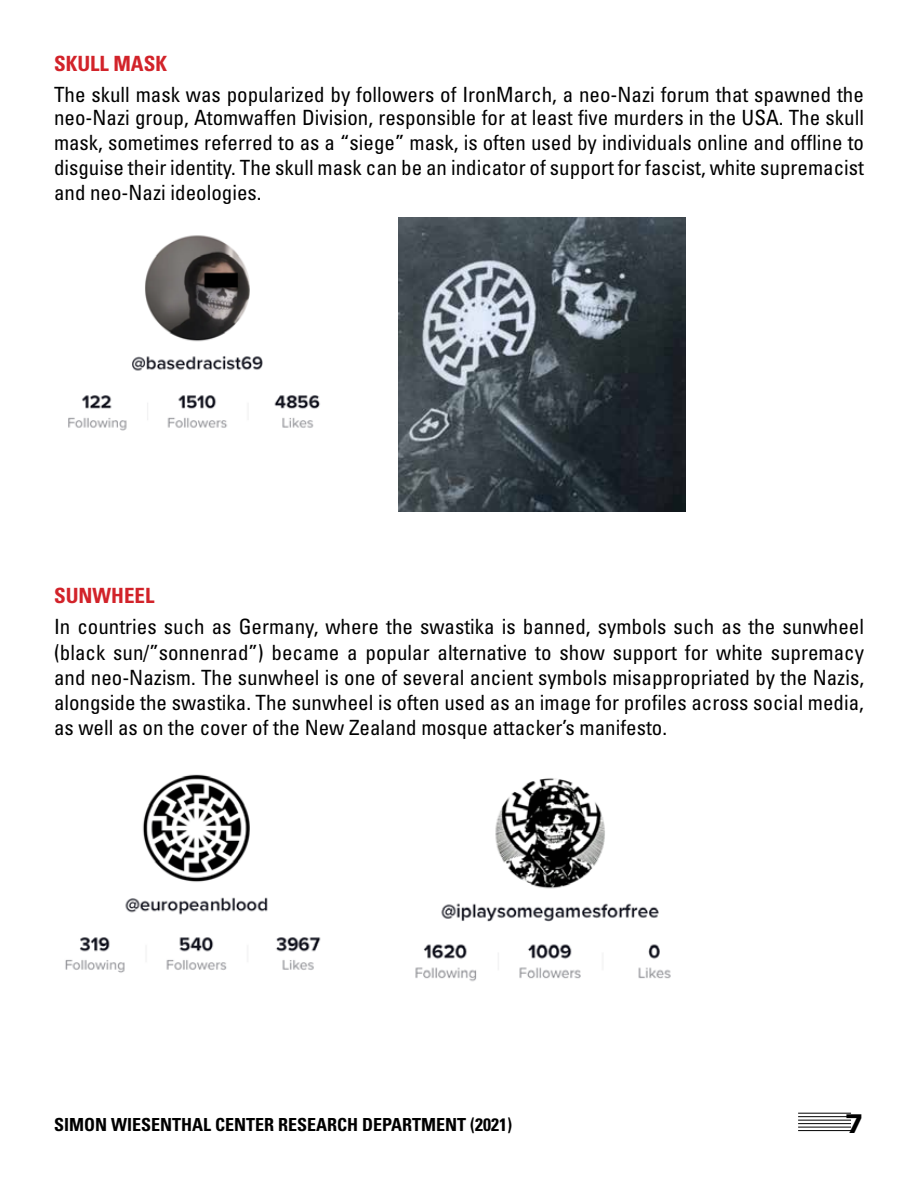
<style>
.page{position:relative;width:918px;height:1188px;background:#fff}
.page>*{position:absolute;margin:0;border:0;box-sizing:border-box;transform-origin:0 0}
.t1{font:900 27px "Univers";color:#000}
.t2{font:condensed 21px/25.2px "Univers";color:#000;text-align:justify}
.t3{font:700 condensed 21px "Univers";color:#d2232a}
.t4{font:700 condensed 18px "Univers";color:#000}
</style>
<div class="page">
<img style="left:68px;top:235px;width:252px;height:196px">
<img style="left:398px;top:218px;width:288px;height:293px">
<img style="left:65px;top:774px;width:256px;height:199px">
<img style="left:415px;top:778px;width:256px;height:204px">
<hr style="left:798px;top:1113px;width:53px;height:1px;background:#000">
<hr style="left:798px;top:1120px;width:53px;height:1px;background:#000">
<hr style="left:798px;top:1127px;width:53px;height:1px;background:#000">
<hr style="left:798px;top:1116px;width:53px;height:1px;background:#000">
<hr style="left:798px;top:1123px;width:53px;height:1px;background:#000">
<hr style="left:798px;top:1130px;width:53px;height:1px;background:#000">
<p class="t3" style="left:54px;top:51px;width:115px">SKULL MASK</p>
<p class="t2" style="left:54px;top:83px;width:812px;line-height:22.2px">The skull mask was popularized by followers of IronMarch, a neo-Nazi forum that spawned the neo-Nazi group, Atomwaffen Division, responsible for at least five murders in the USA. The skull</p>
<p class="t2" style="left:54px;top:129px;width:812px">mask, sometimes referred to as a “siege” mask, is often used by individuals online and offline to disguise their identity. The skull mask can be an indicator of support for fascist, white supremacist and neo-Nazi ideologies.</p>
<p class="t3" style="left:54px;top:583px;width:102px">SUNWHEEL</p>
<p class="t2" style="left:54px;top:614px;width:812px">In countries such as Germany, where the swastika is banned, symbols such as the sunwheel (black sun/”sonnenrad”) became a popular alternative to show support for white supremacy and neo-Nazism. The sunwheel is one of several ancient symbols misappropriated by the Nazis, alongside the swastika. The sunwheel is often used as an image for profiles across social media, as well as on the cover of the New Zealand mosque attacker’s manifesto.</p>
<p class="t4" style="left:54px;top:1114px;width:460px">SIMON WIESENTHAL CENTER RESEARCH DEPARTMENT (2021)</p>
<p class="t1" style="left:845px;top:1106px;width:20px">7</p>
</div>
